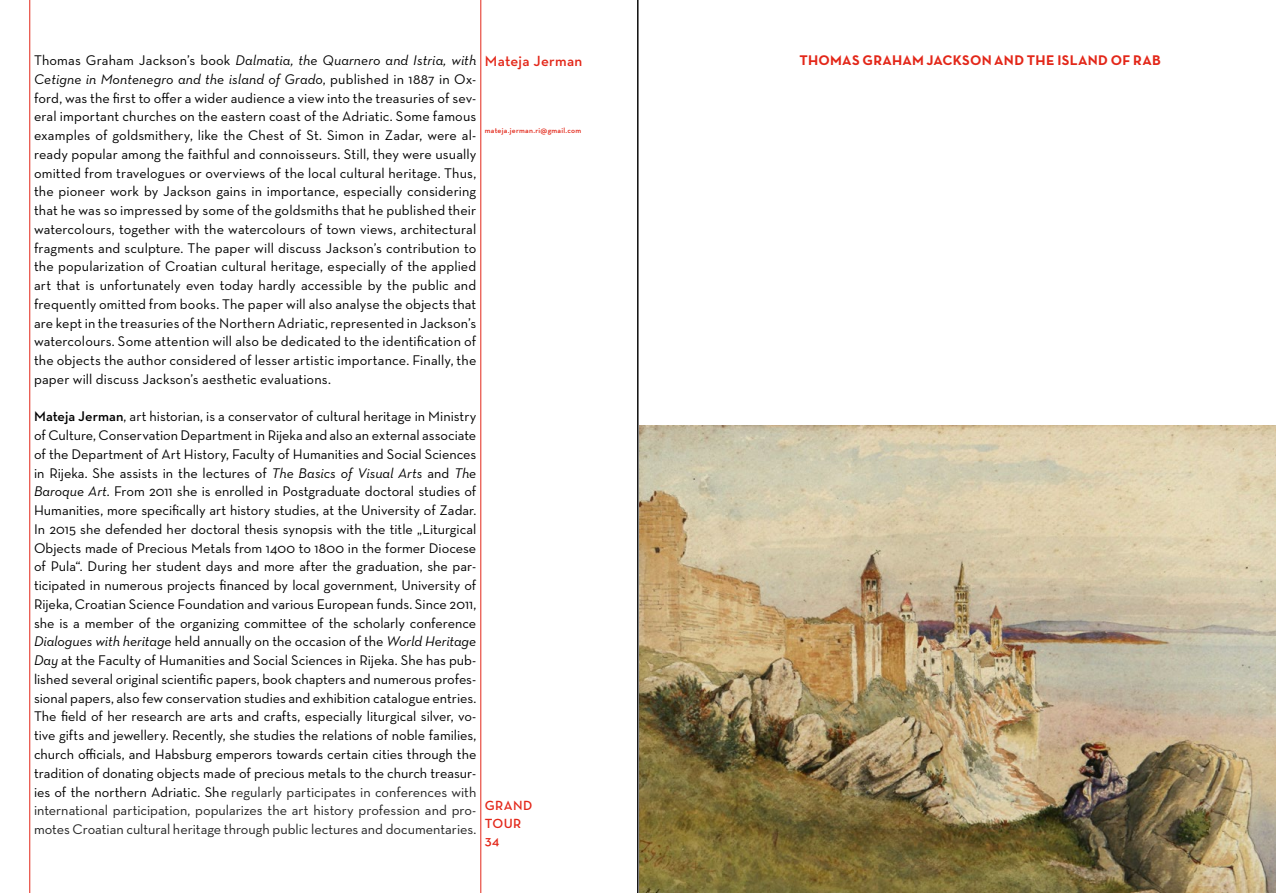
<style>
.page{position:relative;width:1276px;height:893px;background:#fff}
.page>*{position:absolute;margin:0;border:0;box-sizing:border-box;transform-origin:0 0}
.t1{font:600 15px "Neutra Text CE";letter-spacing:.02em;color:#e32719}
.t2{font:500 14.25px/18.8px "Neutra Text CE";color:#000;text-align:justify}
.t3{font:700 14.25px "Neutra Text TF";letter-spacing:.025em;color:#e32719}
.t4{font:600 13.5px/18.1px "Neutra Text CE";letter-spacing:.035em;color:#e32719}
.t5{font:600 7.5px "Neutra Text CE";letter-spacing:.035em;color:#e32719}
.s1{font-style:italic}
.s2{font-weight:600}
.s3{color:#222}
</style>
<div class="page">
<img style="left:639px;top:426px;width:637px;height:467px">
<hr style="left:30px;top:0;width:1px;height:893px;background:#e32719">
<hr style="left:480px;top:0;width:1px;height:893px;background:#e32719">
<hr style="left:637px;top:0;width:1px;height:893px;background:#000">
<p class="t2" style="left:34px;top:51px;width:444px">Thomas Graham Jackson’s book <span class="s1">Dalmatia, the Quarnero and Istria, with Cetigne in Montenegro and the island of Grado</span>, published in 1887 in Ox&shy;ford, was the first to offer a wider audience a view into the treasuries of sev&shy;eral important churches on the eastern coast of the Adriatic. Some famous examples of goldsmithery, like the Chest of St. Simon in Zadar, were al&shy;ready popular among the faithful and connoisseurs. Still, they were usually omitted from travelogues or overviews of the local cultural heritage. Thus, the pioneer work by Jackson gains in importance, especially considering that he was so impressed by some of the goldsmiths that he published their watercolours, together with the watercolours of town views, architectural fragments and sculpture. The paper will discuss Jackson’s contribution to the popularization of Croatian cultural heritage, especially of the applied art that is unfortunately even today hardly accessible by the public and frequently omitted from books. The paper will also analyse the objects that are kept in the treasuries of the Northern Adriatic, represented in Jackson’s watercolours. Some attention will also be dedicated to the identification of the objects the author considered of lesser artistic importance. Finally, the paper will discuss Jackson’s aesthetic evaluations.</p>
<p class="t2" style="left:34px;top:407px;width:444px"><span class="s2">Mateja Jerman</span>, art historian, is a conservator of cultural heritage in Ministry of Culture, Conservation Department in Rijeka and also an external associate of the Department of Art History, Faculty of Humanities and Social Sciences in Rijeka. She assists in the lectures of <span class="s1">The Basics of Visual Arts</span> and <span class="s1">The Baroque Art</span>. From 2011 she is enrolled in Postgraduate doctoral studies of Humanities, more specifically art history studies, at the University of Zadar.<br>In 2015 she defended her doctoral thesis synopsis with the title „Liturgical Objects made of Precious Metals from 1400 to 1800 in the former Diocese of Pula“. During her student days and more after the graduation, she par&shy;ticipated in numerous projects financed by local government, University of Rijeka, Croatian Science Foundation and various European funds. Since 2011, she is a member of the organizing committee of the scholarly conference <span class="s1">Dialogues with heritage</span> held annually on the occasion of the <span class="s1">World Heritage Day</span> at the Faculty of Humanities and Social Sciences in Rijeka. She has pub&shy;lished several original scientific papers, book chapters and numerous profes&shy;sional papers, also few conservation studies and exhibition catalogue entries.<br>The field of her research are arts and crafts, especially liturgical silver, vo&shy;tive gifts and jewellery. Recently, she studies the relations of noble families, church officials, and Habsburg emperors towards certain cities through the tradition of donating objects made of precious metals to the church treasur&shy;ies of the northern Adriatic. She <span class="s3">regularly participates in conferences with international participation, popularizes the art history profession and pro&shy;motes Croatian cultural heritage through public lectures and documentaries.</span></p>
<p class="t1" style="left:485px;top:51px;width:99px">Mateja Jerman</p>
<p class="t5" style="left:485px;top:126px;width:98px">mateja.jerman.ri@gmail.com</p>
<p class="t4" style="left:485px;top:796px;width:49px">GRAND<br>TOUR</p>
<p class="t4" style="left:485px;top:831px;width:16px">34</p>
<p class="t3" style="left:799px;top:51px;width:20px">THOMAS</p>
<p class="t3" style="left:862px;top:51px;width:22px">GRAHAM</p>
<p class="t3" style="left:926px;top:51px;width:18px">JACKSON</p>
<p class="t3" style="left:994px;top:51px;width:11px">AND</p>
<p class="t3" style="left:1027px;top:51px;width:10px">THE</p>
<p class="t3" style="left:1057px;top:51px;width:15px">ISLAND</p>
<p class="t3" style="left:1110px;top:51px;width:51px">OF RAB</p>
</div>
